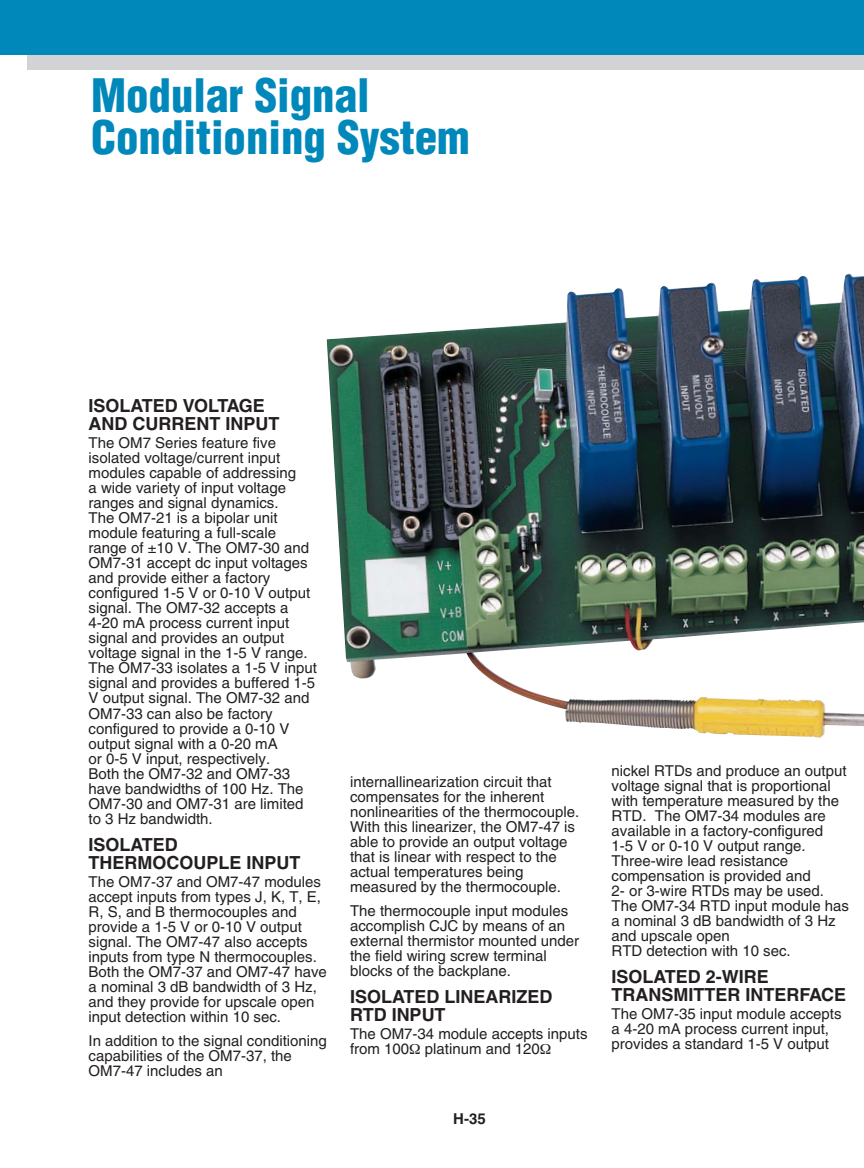
<style>
.page{position:relative;width:864px;height:1168px;background:#fff}
.page>*{position:absolute;margin:0;border:0;box-sizing:border-box;transform-origin:0 0}
.t1{font:900 condensed 45px/42px "Helvetica";color:#08b}
.t2{font:700 18px/18px "Helvetica";color:#231f20}
.t3{font:15px/15px "Helvetica";color:#231f20}
.t4{font:700 15px "Helvetica";color:#231f20}
</style>
<div class="page">
<div style="left:27px;top:54px;width:837px;height:15px;background:#d1d3d4"></div>
<div style="left:0;top:0;width:864px;height:54px;background:#08b"></div>
<img style="left:327px;top:273px;width:537px;height:465px">
<h1 class="t1" style="left:91px;top:79px;width:380px">Modular Signal<br>Conditioning System</h1>
<p class="t2" style="left:89px;top:399px;width:192px">ISOLATED VOLTAGE<br>AND CURRENT INPUT</p>
<p class="t3" style="left:89px;top:437px;width:230px">The OM7 Series feature five isolated voltage/current input modules capable of addressing<br>a wide variety of input voltage ranges and signal dynamics.<br>The OM7-21 is a bipolar unit module featuring a full-scale range of ±10 V. The OM7-30 and<br>OM7-31 accept dc input voltages and provide either a factory configured 1-5 V or 0-10 V output signal. The OM7-32 accepts a<br>4-20 mA process current input signal and provides an output voltage signal in the 1-5 V range.<br>The OM7-33 isolates a 1-5 V input signal and provides a buffered 1-5<br>V output signal. The OM7-32 and<br>OM7-33 can also be factory configured to provide a 0-10 V output signal with a 0-20 mA<br>or 0-5 V input, respectively.<br>Both the OM7-32 and OM7-33 have bandwidths of 100 Hz. The<br>OM7-30 and OM7-31 are limited to 3 Hz bandwidth.</p>
<p class="t2" style="left:89px;top:837px;width:213px">ISOLATED<br>THERMOCOUPLE INPUT</p>
<p class="t3" style="left:89px;top:875px;width:240px">The OM7-37 and OM7-47 modules accept inputs from types J, K, T, E,<br>R, S, and B thermocouples and provide a 1-5 V or 0-10 V output signal. The OM7-47 also accepts inputs from type N thermocouples.<br>Both the OM7-37 and OM7-47 have a nominal 3 dB bandwidth of 3 Hz, and they provide for upscale open input detection within 10 sec.</p>
<p class="t3" style="left:89px;top:1034px;width:240px">In addition to the signal conditioning capabilities of the OM7-37, the<br>OM7-47 includes an</p>
<p class="t3" style="left:350px;top:776px;width:231px">internallinearization circuit that compensates for the inherent nonlinearities of the thermocouple.<br>With this linearizer, the OM7-47 is able to provide an output voltage that is linear with respect to the actual temperatures being measured by the thermocouple.</p>
<p class="t3" style="left:350px;top:905px;width:231px">The thermocouple input modules accomplish CJC by means of an external thermistor mounted under the field wiring screw terminal blocks of the backplane.</p>
<p class="t2" style="left:350px;top:989px;width:204px">ISOLATED LINEARIZED<br>RTD INPUT</p>
<p class="t3" style="left:350px;top:1028px;width:239px">The OM7-34 module accepts inputs from 100 platinum and 120</p>
<p class="t4" style="left:453px;top:1113px;width:34px">H-35</p>
<p class="t3" style="left:612px;top:764px;width:239px">nickel RTDs and produce an output voltage signal that is proportional with temperature measured by the<br>RTD. The OM7-34 modules are available in a factory-configured<br>1-5 V or 0-10 V output range.<br>Three-wire lead resistance compensation is provided and<br>2- or 3-wire RTDs may be used.<br>The OM7-34 RTD input module has a nominal 3 dB bandwidth of 3 Hz and upscale open<br>RTD detection with 10 sec.</p>
<p class="t2" style="left:612px;top:969px;width:236px">ISOLATED 2-WIRE<br>TRANSMITTER INTERFACE</p>
<p class="t3" style="left:612px;top:1007px;width:232px">The OM7-35 input module accepts a 4-20 mA process current input, provides a standard 1-5 V output</p>
</div>
